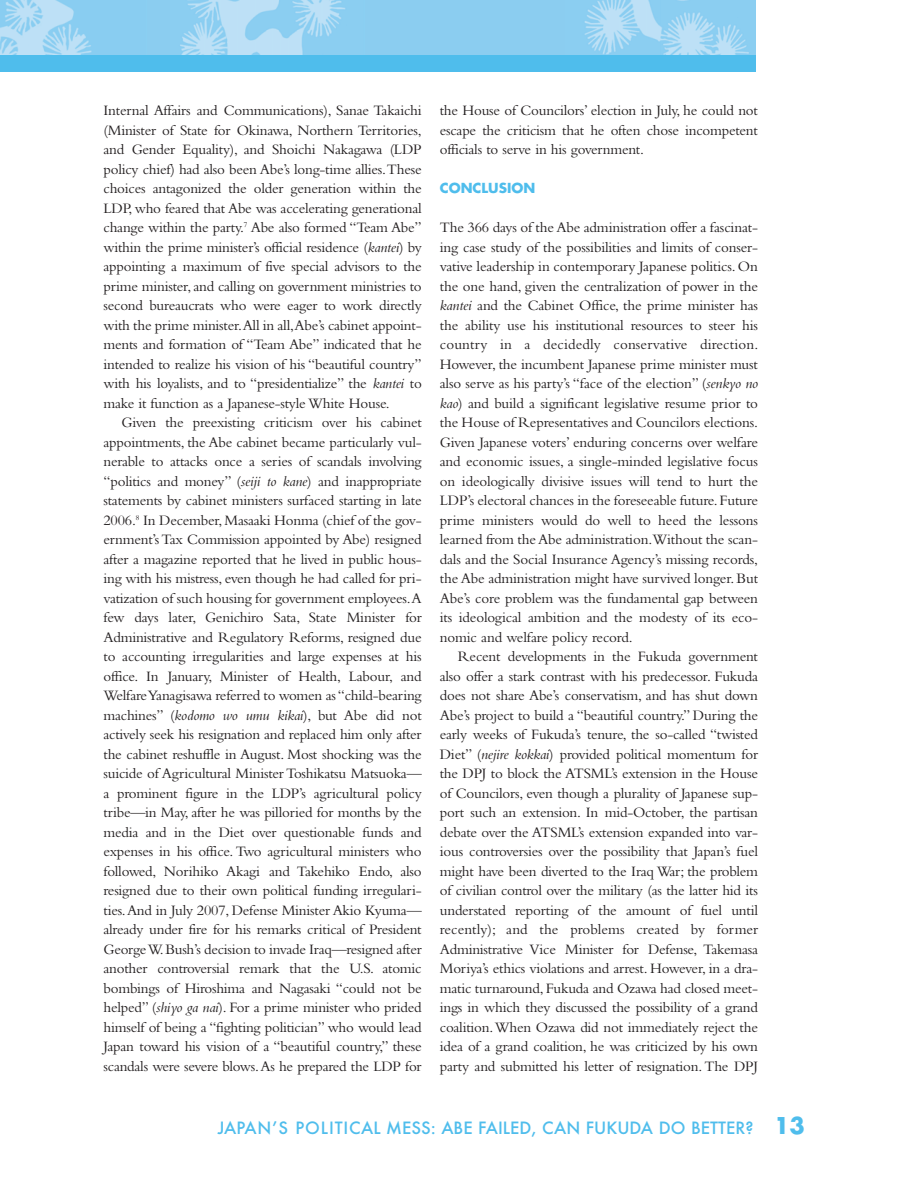
<style>
.page{position:relative;width:918px;height:1188px;background:#fff}
.page>*{position:absolute;margin:0;border:0;box-sizing:border-box;transform-origin:0 0}
.t1{font:500 16.5px "Futura";color:#4fbdec}
.t2{font:15px/19.5px "Bembo";letter-spacing:-.015em;color:#231f20;text-align:justify}
.t3{font:700 13.5px "Futura";color:#4fbdec}
.s1{font-style:italic}
.s2{font-weight:700;font-size:22.5px}
</style>
<div class="page">
<div style="left:129px;top:0;width:485px;height:60px;background:#8bcdf0"></div>
<img style="left:180px;top:0;width:165px;height:55px">
<img style="left:584px;top:0;width:172px;height:55px">
<img style="left:0;top:0;width:129px;height:55px">
<div style="left:0;top:55px;width:756px;height:17px;background:#4fbdec"></div>
<p class="t2" style="left:104px;top:102px;width:320px">Internal Affairs and Communications), Sanae Takaichi (Minister of State for Okinawa, Northern Territories, and Gender Equality), and Shoichi Nakagawa (LDP policy chief) had also been Abe’s long-time allies.These choices antagonized the older generation within the LDP, who feared that Abe was accelerating generational change within the party.<sup>7</sup> Abe also formed “Team Abe” within the prime minister’s official residence (<span class="s1">kantei</span>) by appointing a maximum of five special advisors to the prime minister, and calling on government ministries to second bureaucrats who were eager to work directly with the prime minister.All in all,Abe’s cabinet appoint&shy;ments and formation of “Team Abe” indicated that he intended to realize his vision of his “beautiful country” with his loyalists, and to “presidentialize” the <span class="s1">kantei</span> to make it function as a Japanese-style White House.</p>
<p class="t2" style="left:104px;top:414px;width:320px;text-indent:18px">Given the preexisting criticism over his cabinet appointments, the Abe cabinet became particularly vul&shy;nerable to attacks once a series of scandals involving “politics and money” (<span class="s1">seiji to kane</span>) and inappropriate statements by cabinet ministers surfaced starting in late 2006.<sup>8</sup> In December,Masaaki Honma (chief of the gov&shy;ernment’s Tax Commission appointed by Abe) resigned after a magazine reported that he lived in public hous&shy;ing with his mistress, even though he had called for pri&shy;vatization of such housing for government employees.A few days later, Genichiro Sata, State Minister for Administrative and Regulatory Reforms, resigned due to accounting irregularities and large expenses at his office. In January, Minister of Health, Labour, and Welfare Yanagisawa referred to women as “child-bearing machines” (<span class="s1">kodomo wo umu kikai</span>), but Abe did not actively seek his resignation and replaced him only after the cabinet reshuffle in August. Most shocking was the suicide of Agricultural Minister Toshikatsu Matsuoka— a prominent figure in the LDP’s agricultural policy tribe—in May, after he was pilloried for months by the media and in the Diet over questionable funds and expenses in his office. Two agricultural ministers who followed, Norihiko Akagi and Takehiko Endo, also resigned due to their own political funding irregulari&shy;ties.And in July 2007, Defense Minister Akio Kyuma— already under fire for his remarks critical of President George W.Bush’s decision to invade Iraq—resigned after another controversial remark that the U.S. atomic bombings of Hiroshima and Nagasaki “could not be helped” (<span class="s1">shiyo ga nai</span>). For a prime minister who prided himself of being a “fighting politician” who would lead Japan toward his vision of a “beautiful country,” these scandals were severe blows.As he prepared the LDP for</p>
<p class="t2" style="left:440px;top:102px;width:320px">the House of Councilors’ election in July, he could not escape the criticism that he often chose incompetent officials to serve in his government.</p>
<p class="t3" style="left:440px;top:182px;width:97px">CONCLUSION</p>
<p class="t2" style="left:440px;top:219px;width:320px">The 366 days of the Abe administration offer a fascinat&shy;ing case study of the possibilities and limits of conser&shy;vative leadership in contemporary Japanese politics. On the one hand, given the centralization of power in the <span class="s1">kantei</span> and the Cabinet Office, the prime minister has the ability use his institutional resources to steer his country in a decidedly conservative direction.<br>However, the incumbent Japanese prime minister must also serve as his party’s “face of the election” (<span class="s1">senkyo no kao</span>) and build a significant legislative resume prior to the House of Representatives and Councilors elections.<br>Given Japanese voters’ enduring concerns over welfare and economic issues, a single-minded legislative focus on ideologically divisive issues will tend to hurt the LDP’s electoral chances in the foreseeable future.Future prime ministers would do well to heed the lessons learned from the Abe administration.Without the scan&shy;dals and the Social Insurance Agency’s missing records, the Abe administration might have survived longer. But Abe’s core problem was the fundamental gap between its ideological ambition and the modesty of its eco&shy;nomic and welfare policy record.</p>
<p class="t2" style="left:440px;top:648px;width:320px;text-indent:18px">Recent developments in the Fukuda government also offer a stark contrast with his predecessor. Fukuda does not share Abe’s conservatism, and has shut down Abe’s project to build a “beautiful country.” During the early weeks of Fukuda’s tenure, the so-called “twisted Diet” (<span class="s1">nejire kokkai</span>) provided political momentum for the DPJ to block the ATSML’s extension in the House of Councilors, even though a plurality of Japanese sup&shy;port such an extension. In mid-October, the partisan debate over the ATSML’s extension expanded into var&shy;ious controversies over the possibility that Japan’s fuel might have been diverted to the Iraq War; the problem of civilian control over the military (as the latter hid its understated reporting of the amount of fuel until recently); and the problems created by former Administrative Vice Minister for Defense, Takemasa Moriya’s ethics violations and arrest. However, in a dra&shy;matic turnaround,Fukuda and Ozawa had closed meet&shy;ings in which they discussed the possibility of a grand coalition.When Ozawa did not immediately reject the idea of a grand coalition, he was criticized by his own party and submitted his letter of resignation. The DPJ</p>
<p class="t1" style="left:218px;top:1119px;width:589px">JAPAN’S POLITICAL MESS: ABE FAILED, CAN FUKUDA DO BETTER? <span class="s2">13</span></p>
</div>
